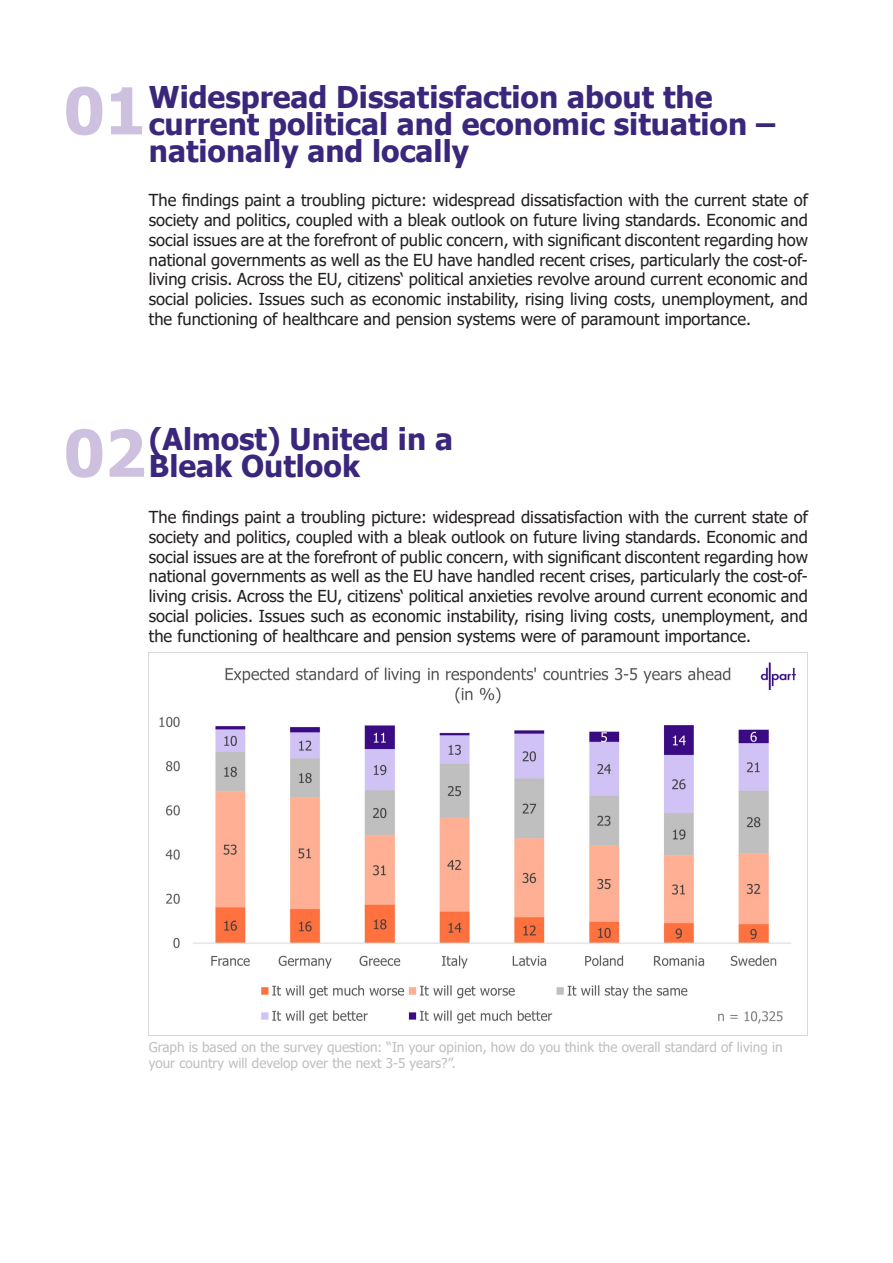
<style>
.page{position:relative;width:893px;height:1263px;background:#fff}
.page>*{position:absolute;margin:0;border:0;box-sizing:border-box;transform-origin:0 0}
.t1{font:700 64.5px "Tahoma";color:#cec0df}
.t2{font:700 30px/27px "Tahoma";color:#3a277b}
.t3{font:16.5px/19.8px "Tahoma";color:#231f20;text-align:justify}
.t4{font:13.5px/16.2px "Tahoma";color:#bfbfbf}
</style>
<div class="page">
<img style="left:159px;top:653px;width:649px;height:382px">
<p class="t2" style="left:149px;top:85px;width:628px">Widespread Dissatisfaction about the current political and economic situation – nationally and locally</p>
<p class="t3" style="left:149px;top:191px;width:661px">The findings paint a troubling picture: widespread dissatisfaction with the current state of society and politics, coupled with a bleak outlook on future living standards. Economic and social issues are at the forefront of public concern, with significant discontent regarding how national governments as well as the EU have handled recent crises, particularly the cost-of&shy;living crisis. Across the EU, citizens‘ political anxieties revolve around current economic and social policies. Issues such as economic instability, rising living costs, unemployment, and the functioning of healthcare and pension systems were of paramount importance.</p>
<p class="t1" style="left:64px;top:66px;width:84px">01</p>
<p class="t2" style="left:149px;top:427px;width:306px">(Almost) United in a</p>
<p class="t2" style="left:149px;top:454px;width:213px">Bleak Outlook</p>
<p class="t3" style="left:149px;top:508px;width:661px">The findings paint a troubling picture: widespread dissatisfaction with the current state of society and politics, coupled with a bleak outlook on future living standards. Economic and social issues are at the forefront of public concern, with significant discontent regarding how national governments as well as the EU have handled recent crises, particularly the cost-of&shy;living crisis. Across the EU, citizens‘ political anxieties revolve around current economic and social policies. Issues such as economic instability, rising living costs, unemployment, and the functioning of healthcare and pension systems were of paramount importance.</p>
<p class="t1" style="left:64px;top:408px;width:84px">02</p>
<p class="t4" style="left:149px;top:1039px;width:635px">Graph is based on the survey question: “In your opinion, how do you think the overall standard of living in your country will develop over the next 3-5 years?”.</p>
</div>
